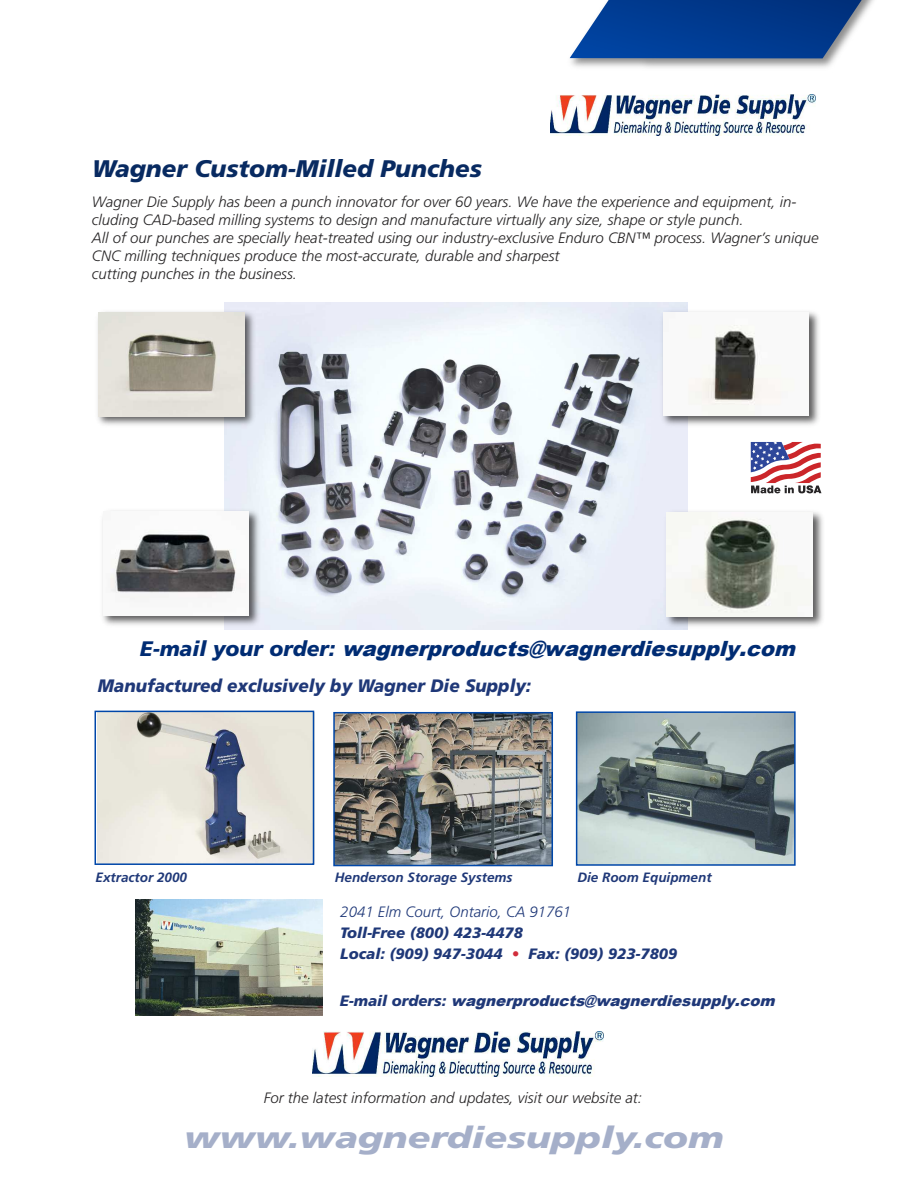
<style>
.page{position:relative;width:918px;height:1188px;background:#fff}
.page>*{position:absolute;margin:0;border:0;box-sizing:border-box;transform-origin:0 0}
.t1{font:italic 900 30px "Frutiger";color:#a5afc9;scale:1.25 1}
.t2{font:italic 900 24px "Frutiger";color:#082a61}
.t3{font:italic 900 21px "Arial";color:#002c73}
.t4{font:italic 900 18px "Frutiger";color:#1f3878;scale:.95 1}
.t5{font:italic 300 15px/18px "Frutiger";color:#272526}
.t6{font:italic 900 15px/21px "Frutiger";color:#1f3878}
.t7{font:italic 900 15px "Arial";color:#1f3878}
.t8{font:italic 300 15px "Frutiger";color:#1f3878}
.t9{font:italic 700 13.5px "Frutiger";color:#1f3878}
.s1{font-family:"Frutiger"}
.s2{color:#d12e3b}
</style>
<div class="page">
<div style="left:95px;top:705px;width:217px;height:152px;background:linear-gradient(to right,#fff,#fff)"></div>
<img style="left:98px;top:712px;width:217px;height:151px">
<div style="left:95px;top:711px;width:219px;height:154px;border:2px solid #0047a9"></div>
<img style="left:336px;top:715px;width:214px;height:148px">
<div style="left:333px;top:712px;width:220px;height:154px;border:2px solid #0047a9"></div>
<img style="left:579px;top:714px;width:214px;height:149px">
<div style="left:576px;top:711px;width:220px;height:155px;border:2px solid #0047a9"></div>
<img style="left:569px;top:0;width:305px;height:68px">
<svg style="left:570px;top:0;width:298px;height:58px;background:#23559d"></svg>
<img style="left:551px;top:95px;width:265px;height:41px">
<img style="left:225px;top:303px;width:462px;height:327px">
<img style="left:657px;top:306px;width:162px;height:125px">
<img style="left:663px;top:312px;width:146px;height:104px">
<img style="left:661px;top:507px;width:162px;height:123px">
<img style="left:667px;top:513px;width:146px;height:104px">
<img style="left:97px;top:306px;width:162px;height:125px">
<img style="left:98px;top:312px;width:146px;height:104px">
<img style="left:102px;top:506px;width:162px;height:124px">
<img style="left:103px;top:511px;width:146px;height:104px">
<svg style="left:751px;top:442px;width:70px;height:51px"></svg>
<img style="left:136px;top:899px;width:187px;height:116px">
<img style="left:312px;top:1032px;width:291px;height:45px">
<h2 class="t2" style="left:92px;top:159px;width:391px">Wagner Custom-Milled Punches</h2>
<p class="t5" style="left:92px;top:194px;width:728px">Wagner Die Supply has been a punch innovator for over 60 years. We have the experience and equipment, in&shy;cluding CAD-based milling systems to design and manufacture virtually any size, shape or style punch.<br>All of our punches are specially heat-treated using our industry-exclusive Enduro CBN™ process. Wagner’s unique CNC milling techniques produce the most-accurate, durable and sharpest<br>cutting punches in the business.</p>
<h3 class="t3" style="left:140px;top:633px;width:664px"><span class="s1">E - m a i l y o u r o r d e r:</span> wagnerproducts@wagnerdiesupply.com</h3>
<p class="t4" style="left:98px;top:678px;width:458px">Manufactured exclusively by Wagner Die Supply:</p>
<p class="t9" style="left:96px;top:872px;width:93px">Extractor 2000</p>
<p class="t9" style="left:335px;top:872px;width:179px">Henderson Storage Systems</p>
<p class="t9" style="left:577px;top:872px;width:136px">Die Room Equipment</p>
<p class="t8" style="left:340px;top:906px;width:232px">2041 Elm Court, Ontario, CA 91761</p>
<p class="t6" style="left:340px;top:923px;width:339px">Toll-Free (800) 423-4478<br>Local: (909) 947-3044 <span class="s2">•</span> Fax: (909) 923-7809</p>
<p class="t7" style="left:340px;top:989px;width:442px"><span class="s1">E - m a i l o r d e rs :</span> wagnerproducts@wagnerdiesupply.com</p>
<p class="t5" style="left:264px;top:1090px;width:380px">For the latest information and updates, visit our website at:</p>
<h1 class="t1" style="left:184px;top:1126px;width:433px">www.wagnerdiesupply.com</h1>
</div>
